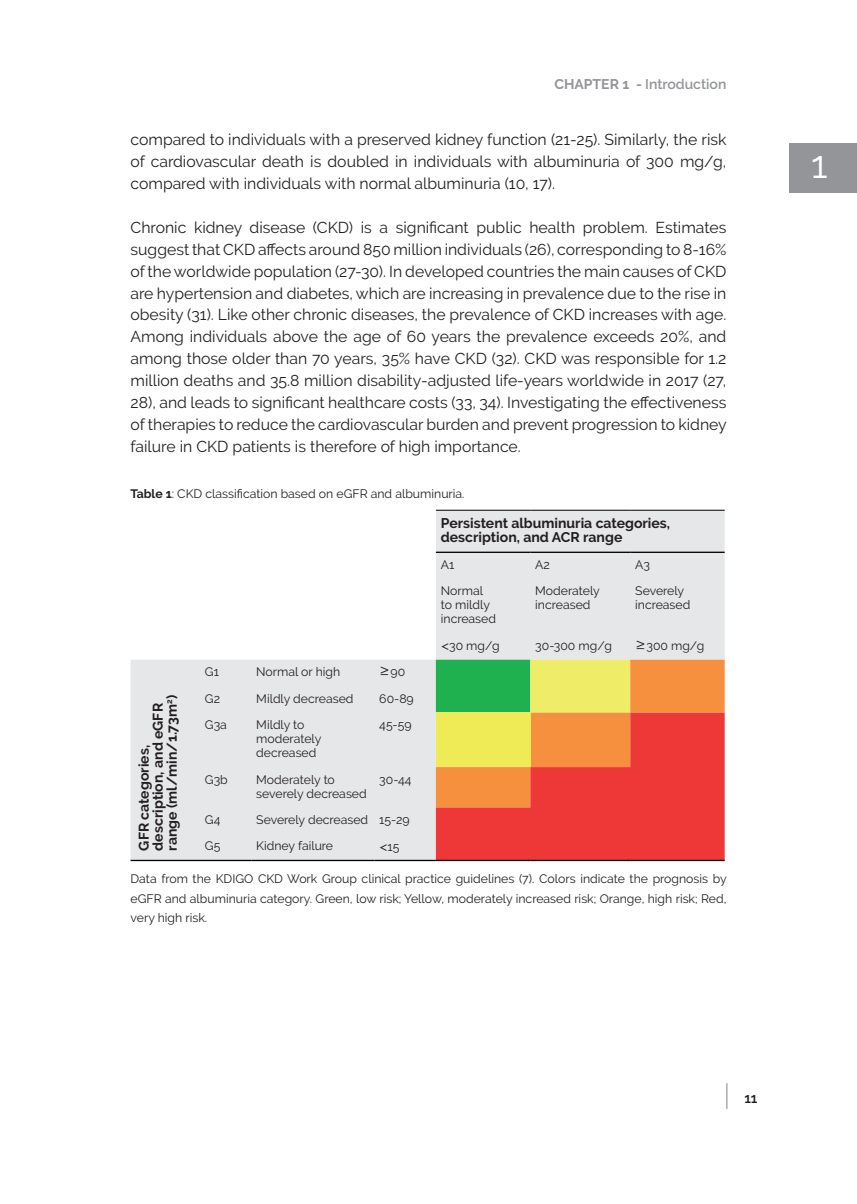
<style>
.page{position:relative;width:857px;height:1204px;background:#fff}
.page>*{position:absolute;margin:0;border:0;box-sizing:border-box;transform-origin:0 0}
.t1{font:38.5px "Raleway";color:#fff}
.t2{font:15.75px/21.9px "Raleway";color:#231f20;text-align:justify}
.t3{font:700 14px/14px "Raleway";color:#231f20}
.t4{font:600 14px "Raleway";color:#939598}
.t5{font:600 14px "Raleway";color:#231f20}
.t6{font:12.25px/14px "Raleway";color:#231f20}
.s1{font-weight:700}
</style>
<div class="page">
<svg style="left:726px;top:1083px;width:1px;height:25px"></svg>
<div style="left:789px;top:143px;width:67px;height:50px;background:#939598"></div>
<svg style="left:130px;top:511px;width:594px;height:348px;fill:#e6e7e9"></svg>
<svg style="left:435px;top:659px;width:289px;height:53px;background:#aebb55"></svg>
<svg style="left:435px;top:712px;width:289px;height:147px;background:#ef623d"></svg>
<hr style="left:435px;top:510px;width:95px;height:1px;background:#000">
<hr style="left:530px;top:510px;width:100px;height:1px;background:#000">
<hr style="left:630px;top:510px;width:94px;height:1px;background:#000">
<hr style="left:435px;top:551px;width:95px;height:2px;background:#000">
<hr style="left:530px;top:551px;width:100px;height:2px;background:#000">
<hr style="left:630px;top:551px;width:94px;height:2px;background:#000">
<hr style="left:130px;top:859px;width:70px;height:2px;background:#000">
<hr style="left:200px;top:859px;width:51px;height:2px;background:#000">
<hr style="left:251px;top:859px;width:123px;height:2px;background:#000">
<hr style="left:374px;top:859px;width:61px;height:2px;background:#000">
<hr style="left:435px;top:859px;width:95px;height:2px;background:#000">
<hr style="left:530px;top:859px;width:100px;height:2px;background:#000">
<hr style="left:630px;top:859px;width:94px;height:2px;background:#000">
<svg style="left:441px;top:643px;width:7px;height:6px"></svg>
<svg style="left:380px;top:843px;width:6px;height:7px"></svg>
<p class="t4" style="left:554px;top:76px;width:173px"><span class="s1">CHAPTER 1 -</span> Introduction</p>
<p class="t2" style="left:130px;top:129px;width:597px">compared to individuals with a preserved kidney function (21-25). Similarly, the risk of cardiovascular death is doubled in individuals with albuminuria of 300 mg/g, compared with individuals with normal albuminuria (10, 17).</p>
<p class="t2" style="left:130px;top:216px;width:597px">Chronic kidney disease (CKD) is a significant public health problem. Estimates suggest that CKD affects around 850 million individuals (26), corresponding to 8-16% of the worldwide population (27-30). In developed countries the main causes of CKD are hypertension and diabetes, which are increasing in prevalence due to the rise in obesity (31). Like other chronic diseases, the prevalence of CKD increases with age.<br>Among individuals above the age of 60 years the prevalence exceeds 20%, and among those older than 70 years, 35% have CKD (32). CKD was responsible for 1.2 million deaths and 35.8 million disability-adjusted life-years worldwide in 2017 (27, 28), and leads to significant healthcare costs (33, 34). Investigating the effectiveness of therapies to reduce the cardiovascular burden and prevent progression to kidney failure in CKD patients is therefore of high importance.</p>
<p class="t6" style="left:130px;top:486px;width:335px"><span class="s1">Table 1</span>: CKD classification based on eGFR and albuminuria.</p>
<p class="t3" style="left:440px;top:516px;width:231px">Persistent albuminuria categories, description, and ACR range</p>
<p class="t6" style="left:440px;top:557px;width:15px">A1</p>
<p class="t6" style="left:535px;top:557px;width:16px">A2</p>
<p class="t6" style="left:635px;top:557px;width:16px">A3</p>
<p class="t6" style="left:440px;top:584px;width:57px">Normal to mildly increased</p>
<p class="t6" style="left:535px;top:584px;width:66px">Moderately increased</p>
<p class="t6" style="left:635px;top:584px;width:57px">Severely increased</p>
<p class="t6" style="left:449px;top:638px;width:52px">30 mg/g</p>
<p class="t6" style="left:535px;top:638px;width:78px">30-300 mg/g</p>
<p class="t6" style="left:635px;top:638px;width:71px">≥300 mg/g</p>
<p class="t6" style="left:205px;top:664px;width:16px">G1</p>
<p class="t6" style="left:256px;top:664px;width:85px">Normal or high</p>
<p class="t6" style="left:379px;top:665px;width:27px">≥90</p>
<p class="t6" style="left:205px;top:691px;width:17px">G2</p>
<p class="t6" style="left:256px;top:691px;width:99px">Mildly decreased</p>
<p class="t6" style="left:379px;top:691px;width:36px">60-89</p>
<p class="t6" style="left:205px;top:717px;width:23px">G3a</p>
<p class="t6" style="left:256px;top:717px;width:67px">Mildly to moderately decreased</p>
<p class="t6" style="left:379px;top:717px;width:34px">45-59</p>
<p class="t6" style="left:205px;top:772px;width:24px">G3b</p>
<p class="t6" style="left:256px;top:772px;width:112px">Moderately to severely decreased</p>
<p class="t6" style="left:379px;top:772px;width:34px">30-44</p>
<p class="t6" style="left:205px;top:812px;width:17px">G4</p>
<p class="t6" style="left:256px;top:812px;width:155px">Severely decreased 15-29</p>
<p class="t6" style="left:205px;top:839px;width:17px">G5</p>
<p class="t6" style="left:256px;top:839px;width:78px">Kidney failure</p>
<p class="t6" style="left:387px;top:839px;width:13px">15</p>
<p class="t6" style="left:130px;top:869px;width:597px;line-height:19.2px;text-align:justify">Data from the KDIGO CKD Work Group clinical practice guidelines (7). Colors indicate the prognosis by eGFR and albuminuria category. Green, low risk; Yellow, moderately increased risk; Orange, high risk; Red, very high risk.</p>
<p class="t3" style="left:137px;top:850px;width:157px;rotate:-90deg">GFR categories, description, and eGFR range (ml/min/1.73m<sup>2</sup>)</p>
<h1 class="t1" style="left:810px;top:142px;width:18px">1</h1>
<p class="t5" style="left:744px;top:1089px;width:15px">11</p>
</div>
